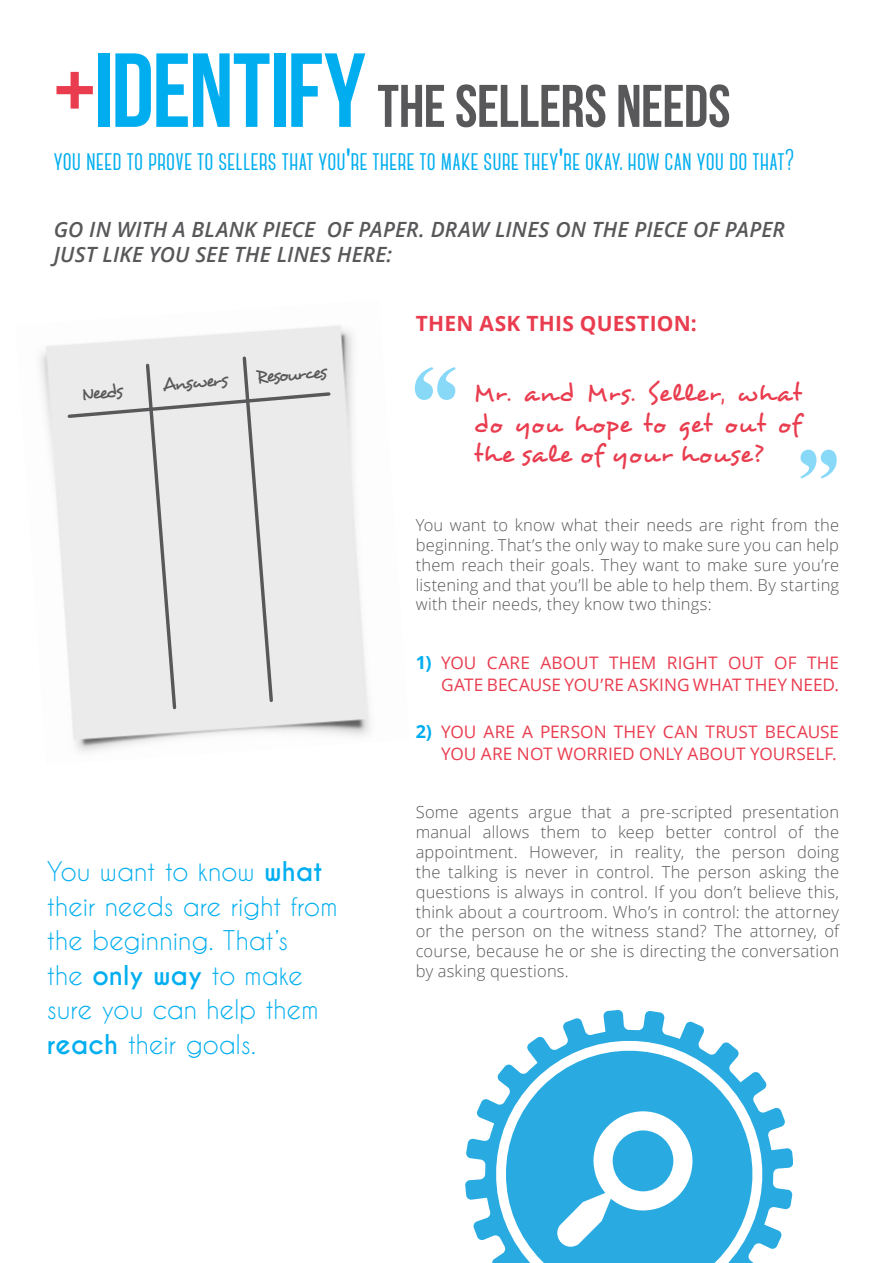
<style>
.page{position:relative;width:893px;height:1263px;background:#fff}
.page>*{position:absolute;margin:0;border:0;box-sizing:border-box;transform-origin:0 0}
.t1{font:222.3px "Modern Pictograms";color:#fff}
.t2{font:120px "Engravers";color:#00aeef}
.t3{font:105px "Engravers";color:#00aeef}
.t4{font:60px "Bebas Neue";letter-spacing:-.01em;color:#58585a}
.t5{font:700 30px "Canter";color:#00aeef}
.t6{font:25.5px/34.5px "Caviar Dreams";color:#00aeef}
.t7{font:25.5px/30.6px "Desyrel";letter-spacing:.025em;color:#e93d4f;text-align:justify}
.t8{font:italic 600 21px/25.2px "Open Sans";letter-spacing:.005em;color:#58585a}
.t9{font:700 21px "Open Sans";letter-spacing:.015em;color:#e93d4f}
.t10{font:18.75px "Desyrel";color:#58585a}
.t11{font:17.25px/21.6px "Open Sans";color:#e93d4f;text-align:right}
.t12{font:300 16.5px/19.8px "Open Sans";letter-spacing:.01em;color:#58585a;text-align:justify}
.s1{font-size:105px;color:#e93d4f}
.s2{font-size:105px;color:#00aeef}
.s3{font-family:"Arial Narrow";font-weight:400}
.s4{font-weight:700}
.s5{font-weight:700;font-size:18px;color:#00aeef}
</style>
<div class="page">
<img style="left:40px;top:325px;width:330px;height:427px">
<svg style="left:465px;top:1010px;width:328px;height:238px"></svg>
<svg style="left:483px;top:1028px;width:292px;height:235px"></svg>
<svg style="left:494px;top:1039px;width:270px;height:224px;background:#48b7e6"></svg>
<div style="left:66px;top:354px;width:267px;height:357px;background:#ebebeb"></div>
<h3 class="t4" style="left:54px;top:73px;width:678px"><span class="s1">+</span><span class="s2">IDENTIFY</span> THE SELLERS NEEDS</h3>
<h3 class="t5" style="left:54px;top:145px;width:742px">you need to prove to sellers that you<span class="s3">'</span>re there to make sure they<span class="s3">'</span>re okay. how can you do that?</h3>
<p class="t8" style="left:54px;top:216px;width:732px">GO IN WITH A BLANK PIECE OF PAPER. DRAW LINES ON THE PIECE OF PAPER<br>JUST LIKE YOU SEE THE LINES HERE:</p>
<p class="t10" style="left:80px;top:382px;width:43px;rotate:-4deg">Needs</p>
<p class="t10" style="left:162px;top:372px;width:67px;rotate:-4deg">Answers</p>
<p class="t10" style="left:256px;top:365px;width:72px;rotate:-4deg">Resources</p>
<h3 class="t6" style="left:47px;top:854px;width:292px">You want to know <span class="s4">what </span>their needs are right from the beginning. That’s<br>the <span class="s4">only way</span> to make sure you can help them <span class="s4">reach</span> their goals.</h3>
<p class="t9" style="left:416px;top:309px;width:283px">THEN ASK THIS QUESTION:</p>
<h2 class="t2" style="left:399px;top:338px;width:73px">“</h2>
<h3 class="t7" style="left:473px;top:378px;width:330px">Mr. and Mrs. Seller, what do you hope to get out of the sale of your house?</h3>
<h3 class="t3" style="left:788px;top:424px;width:64px">"</h3>
<p class="t12" style="left:416px;top:515px;width:425px">You want to know what their needs are right from the beginning. That’s the only way to make sure you can help them reach their goals. They want to make sure you’re listening and that you’ll be able to help them. By starting with their needs, they know two things:</p>
<p class="t11" style="left:416px;top:651px;width:425px"><span class="s5">1)</span> YOU CARE ABOUT THEM RIGHT OUT OF THE<br>GATE BECAUSE YOU’RE ASKING WHAT THEY NEED.</p>
<p class="t11" style="left:416px;top:720px;width:425px"><span class="s5">2)</span> YOU ARE A PERSON THEY CAN TRUST BECAUSE<br>YOU ARE NOT WORRIED ONLY ABOUT YOURSELF.</p>
<p class="t12" style="left:416px;top:802px;width:425px">Some agents argue that a pre-scripted presentation manual allows them to keep better control of the appointment. However, in reality, the person doing the talking is never in control. The person asking the questions is always in control. If you don’t believe this, think about a courtroom. Who’s in control: the attorney or the person on the witness stand? The attorney, of course, because he or she is directing the conversation by asking questions.</p>
<h1 class="t1" style="left:548px;top:1065px;width:154px">s</h1>
</div>
